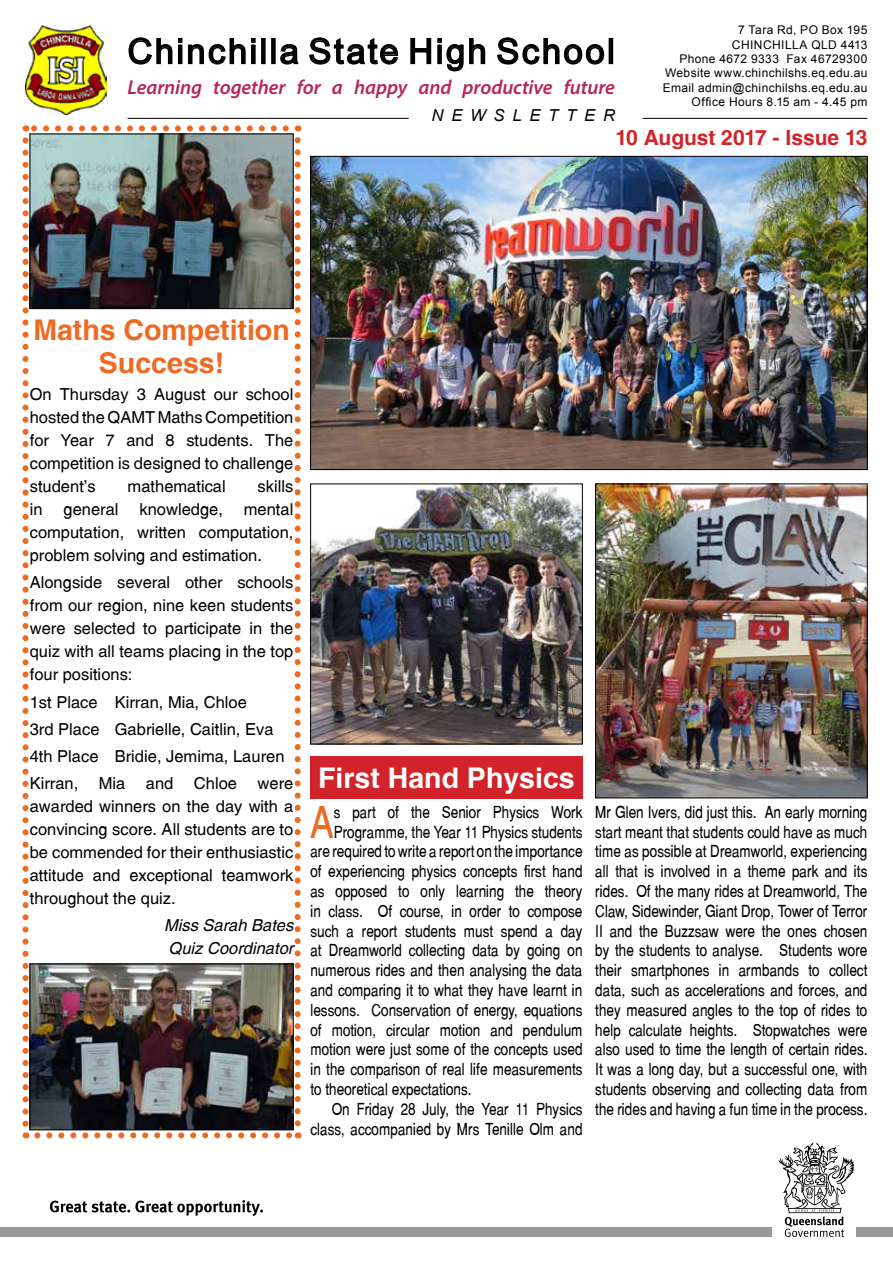
<style>
.page{position:relative;width:893px;height:1263px;background:#fff}
.page>*{position:absolute;margin:0;border:0;box-sizing:border-box;transform-origin:0 0}
.t1{font:43.5px "Switzerland Narrow Plain";color:#ef6922}
.t2{font:34.5px "Arial";letter-spacing:.07em;color:#000}
.t3{font:700 28.5px/33.2px "Switzerland";color:#ef6922;text-align:center}
.t4{font:700 28.5px "Switzerland";color:#fff}
.t5{font:700 21px "Switzerland";letter-spacing:-.005em;color:#d2232a}
.t6{font:italic 600 20.25px "Myriad Pro";letter-spacing:-.005em;color:#b72755}
.t7{font:16.5px/19.8px "Switzerland Narrow Plain";color:#000;text-align:justify}
.t8{font:16.5px/23px "Switzerland Plain";color:#000;text-align:justify}
.t9{font:italic 16.5px/23px "Switzerland";color:#000}
.t10{font:italic 16.5px "Arial";letter-spacing:.475em;color:#000}
.t11{font:12px/14.4px "Arial";letter-spacing:.03em;color:#000;text-align:right}
</style>
<div class="page">
<svg style="left:37px;top:1132px;width:255px;height:6px"></svg>
<svg style="left:23px;top:140px;width:6px;height:998px"></svg>
<svg style="left:295px;top:125px;width:6px;height:998px"></svg>
<svg style="left:26px;top:125px;width:260px;height:6px"></svg>
<img style="left:26px;top:26px;width:80px;height:88px">
<svg style="left:128px;top:37px;width:128px;height:28px"></svg>
<div style="left:251px;top:45px;width:5px;height:19px;border:2px solid #000"></div>
<div style="left:261px;top:38px;width:5px;height:26px;border:2px solid #000"></div>
<div style="left:271px;top:38px;width:5px;height:26px;border:2px solid #000"></div>
<svg style="left:280px;top:44px;width:19px;height:21px"></svg>
<svg style="left:309px;top:37px;width:90px;height:28px"></svg>
<svg style="left:410px;top:37px;width:76px;height:35px"></svg>
<svg style="left:497px;top:37px;width:108px;height:28px"></svg>
<div style="left:609px;top:38px;width:4px;height:26px;border:2px solid #000"></div>
<hr style="left:128px;top:118px;width:281px;height:1px;background:#000">
<hr style="left:642px;top:118px;width:225px;height:1px;background:#000">
<div style="left:0;top:1228px;width:772px;height:9px;background:#9a9a9a"></div>
<div style="left:857px;top:1228px;width:36px;height:9px;background:#9a9a9a"></div>
<svg style="left:50px;top:1200px;width:213px;height:16px"></svg>
<svg style="left:779px;top:1142px;width:75px;height:95px"></svg>
<img style="left:32px;top:136px;width:259px;height:171px">
<div style="left:30px;top:134px;width:263px;height:175px;border:1px solid #000"></div>
<img style="left:32px;top:966px;width:259px;height:162px">
<div style="left:30px;top:964px;width:263px;height:166px;border:1px solid #000"></div>
<img style="left:597px;top:486px;width:268px;height:310px">
<div style="left:595px;top:484px;width:272px;height:314px;border:1px solid #000"></div>
<img style="left:312px;top:486px;width:269px;height:256px">
<div style="left:310px;top:484px;width:273px;height:260px;border:1px solid #000"></div>
<img style="left:312px;top:158px;width:553px;height:310px">
<div style="left:310px;top:756px;width:273px;height:42px;background:#d2232a"></div>
<p class="t11" style="left:663px;top:23px;width:206px">7 Tara Rd, PO Box 195<br>CHINCHILLA QLD 4413<br>Phone 4672 9333 Fax 46729300<br>Website www.chinchilshs.eq.edu.au<br>Email admin@chinchilshs.eq.edu.au<br>Office Hours 8.15 am - 4.45 pm</p>
<p class="t5" style="left:615px;top:125px;width:253px">10 August 2017 - Issue 13</p>
<h2 class="t2" style="left:128px;top:28px;width:489px">Chinchilla State High School</h2>
<p class="t6" style="left:128px;top:75px;width:489px">Learning together for a happy and productive future</p>
<p class="t10" style="left:432px;top:104px;width:185px">NEWSLETTER</p>
<h3 class="t3" style="left:33px;top:313px;width:258px">Maths Competition<br>Success!</h3>
<p class="t8" style="left:30px;top:383px;width:265px">On Thursday 3 August our school hosted the QAMT Maths Competition for Year 7 and 8 students. The competition is designed to challenge student’s</p>
<p class="t8" style="left:128px;top:475px;width:100px">mathematical</p>
<p class="t8" style="left:258px;top:475px;width:37px">skills</p>
<p class="t8" style="left:30px;top:498px;width:265px;text-indent:214px">mental computation, written computation, problem solving and estimation.</p>
<p class="t8" style="left:30px;top:571px;width:265px">Alongside several other schools from our region, nine keen students were selected to participate in the quiz with all teams placing in the top four positions:</p>
<p class="t8" style="left:30px;top:688px;width:265px;line-height:27.2px;text-align:left">1st Place Kirran, Mia, Chloe<br>3rd Place Gabrielle, Caitlin, Eva<br>4th Place Bridie, Jemima, Lauren<br>Kirran, Mia and Chloe were</p>
<p class="t8" style="left:30px;top:795px;width:265px">awarded winners on the day with a convincing score. All students are to be commended for their enthusiastic attitude and exceptional teamwork throughout the quiz.</p>
<p class="t9" style="left:164px;top:914px;width:131px">Miss Sarah Bates<br>Quiz Coordinator</p>
<p class="t8" style="left:30px;top:498px;width:14px">in</p>
<p class="t8" style="left:63px;top:498px;width:57px">general</p>
<p class="t8" style="left:139px;top:498px;width:85px">knowledge,</p>
<h3 class="t4" style="left:318px;top:760px;width:258px">First Hand Physics</h3>
<h1 class="t1" style="left:310px;top:795px;width:25px">A</h1>
<p class="t7" style="left:334px;top:802px;width:250px">s part of the Senior Physics Work</p>
<p class="t7" style="left:334px;top:821px;width:250px">Programme, the Year 11 Physics students</p>
<p class="t7" style="left:310px;top:841px;width:274px">are required to write a report on the importance</p>
<p class="t7" style="left:310px;top:861px;width:274px">of experiencing physics concepts first hand</p>
<p class="t7" style="left:310px;top:881px;width:274px">as opposed to only learning the theory</p>
<p class="t7" style="left:310px;top:901px;width:274px">in class. Of course, in order to compose</p>
<p class="t7" style="left:310px;top:920px;width:274px">such a report students must spend a day</p>
<p class="t7" style="left:310px;top:940px;width:274px">at Dreamworld collecting data by going on</p>
<p class="t7" style="left:310px;top:960px;width:274px">numerous rides and then analysing the data</p>
<p class="t7" style="left:310px;top:980px;width:274px">and comparing it to what they have learnt in</p>
<p class="t7" style="left:310px;top:1000px;width:274px">lessons. Conservation of energy, equations</p>
<p class="t7" style="left:310px;top:1019px;width:274px">of motion, circular motion and pendulum</p>
<p class="t7" style="left:310px;top:1039px;width:274px">motion were just some of the concepts used</p>
<p class="t7" style="left:310px;top:1059px;width:274px">in the comparison of real life measurements</p>
<p class="t7" style="left:310px;top:1079px;width:163px">to theoretical expectations.</p>
<p class="t7" style="left:332px;top:1099px;width:252px">On Friday 28 July, the Year 11 Physics</p>
<p class="t7" style="left:310px;top:1118px;width:274px">class, accompanied by Mrs Tenille Olm and</p>
<p class="t7" style="left:595px;top:802px;width:274px">Mr Glen Ivers, did just this. An early morning start meant that students could have as much time as possible at Dreamworld, experiencing all that is involved in a theme park and its rides. Of the many rides at Dreamworld, The Claw, Sidewinder, Giant Drop, Tower of Terror II and the Buzzsaw were the ones chosen by the students to analyse. Students wore their smartphones in armbands to collect data, such as accelerations and forces, and they measured angles to the top of rides to help calculate heights. Stopwatches were also used to time the length of certain rides.<br>It was a long day, but a successful one, with students observing and collecting data from the rides and having a fun time in the process.</p>
</div>
